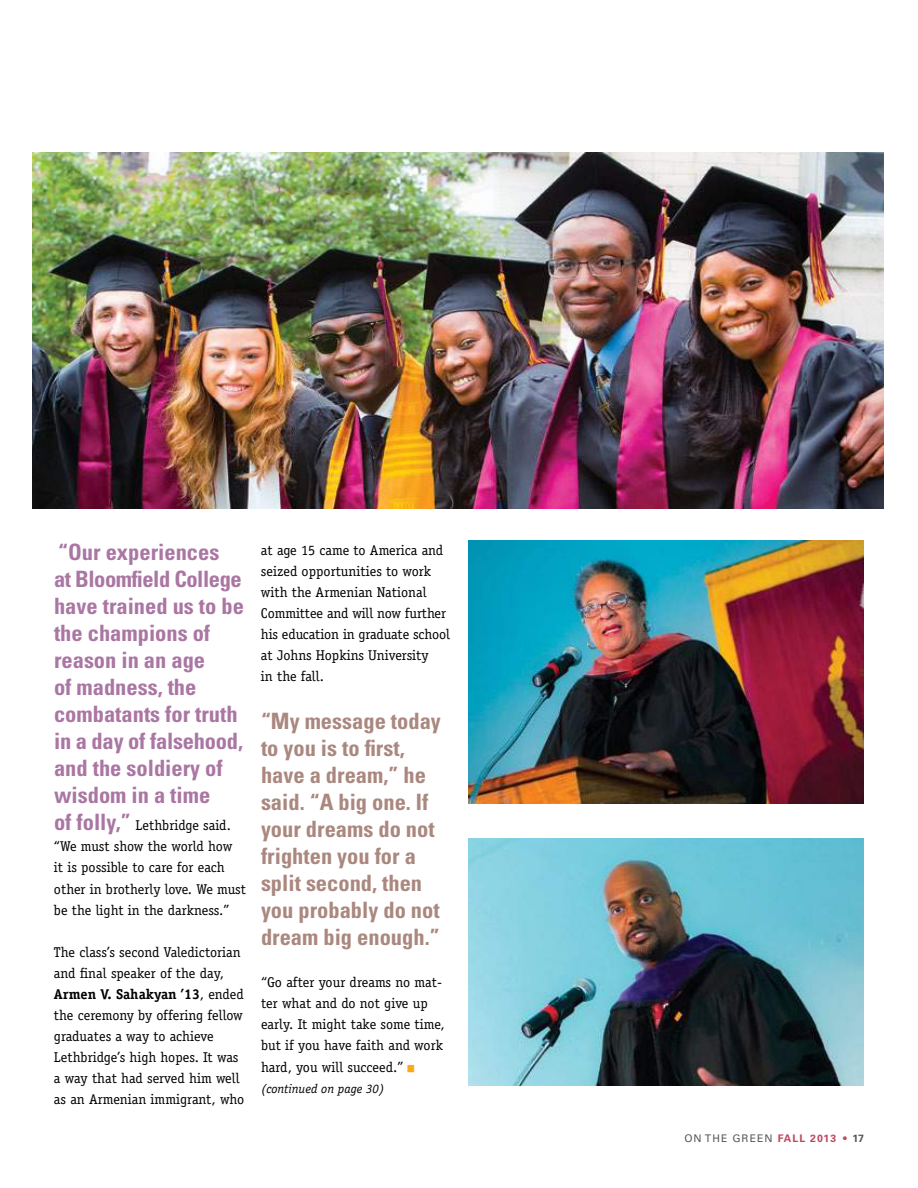
<style>
.page{position:relative;width:918px;height:1188px;background:#fff}
.page>*{position:absolute;margin:0;border:0;box-sizing:border-box;transform-origin:0 0}
.t1{font:700 condensed 22.5px/27px "Univers LT Std";color:#aa76a3}
.t2{font:700 condensed 22.5px/27px "Univers LT Std";color:#aa887f}
.t3{font:14.25px/21px "Officina Serif";color:#000}
.t4{font:italic 12.75px "Officina Serif";color:#000}
.t5{font:10.5px "Univers LT Std";letter-spacing:.1em;color:#57585a}
.s1{font-family:"Univers LT Std";font-weight:700;font-stretch:condensed;font-size:22.5px;color:#aa76a3}
.s2{font-weight:700}
.s3{color:#faa917}
.s4{font-weight:700;color:#bd485e}
</style>
<div class="page">
<img style="left:468px;top:541px;width:396px;height:263px">
<img style="left:32px;top:152px;width:851px;height:357px">
<img style="left:468px;top:839px;width:396px;height:246px">
<h1 class="t1" style="left:54px;top:539px;width:191px">“Our experiences<br>at Bloomfield College have trained us to be the champions of reason in an age<br>of madness, the combatants for truth in a day of falsehood, and the soldiery of wisdom in a time</h1>
<p class="t3" style="left:54px;top:815px;width:193px"><span class="s1">of folly,”</span> Lethbridge said. “We must show the world how<br>it is possible to care for each other in brotherly love. We must be the light in the darkness.”</p>
<p class="t3" style="left:54px;top:941px;width:192px">The class’s second Valedictorian and final speaker of the day,<br><span class="s2">Armen V. sahakyan ’13</span>, ended the ceremony by offering fellow graduates a way to achieve<br>Lethbridge’s high hopes. It was a way that had served him well as an Armenian immigrant, who</p>
<p class="t3" style="left:261px;top:540px;width:190px">at age 15 came to America and seized opportunities to work with the Armenian National<br>Committee and will now further his education in graduate school at Johns Hopkins University<br>in the fall.</p>
<h1 class="t2" style="left:261px;top:707px;width:181px">“My message today to you is to first, have a dream,” he said. “A big one. If your dreams do not frighten you for a split second, then you probably do not dream big enough.”</h1>
<p class="t3" style="left:261px;top:972px;width:185px">“Go after your dreams no mat&shy;ter what and do not give up early. It might take some time, but if you have faith and work</p>
<p class="t3" style="left:261px;top:1057px;width:155px">hard, you will succeed.” <span class="s3">■</span></p>
<p class="t4" style="left:261px;top:1082px;width:125px">(continued on page 30)</p>
<p class="t5" style="left:684px;top:1132px;width:181px">ON THE GREEN <span class="s4">FALL 2013 •</span> <span class="s2">17</span></p>
</div>
